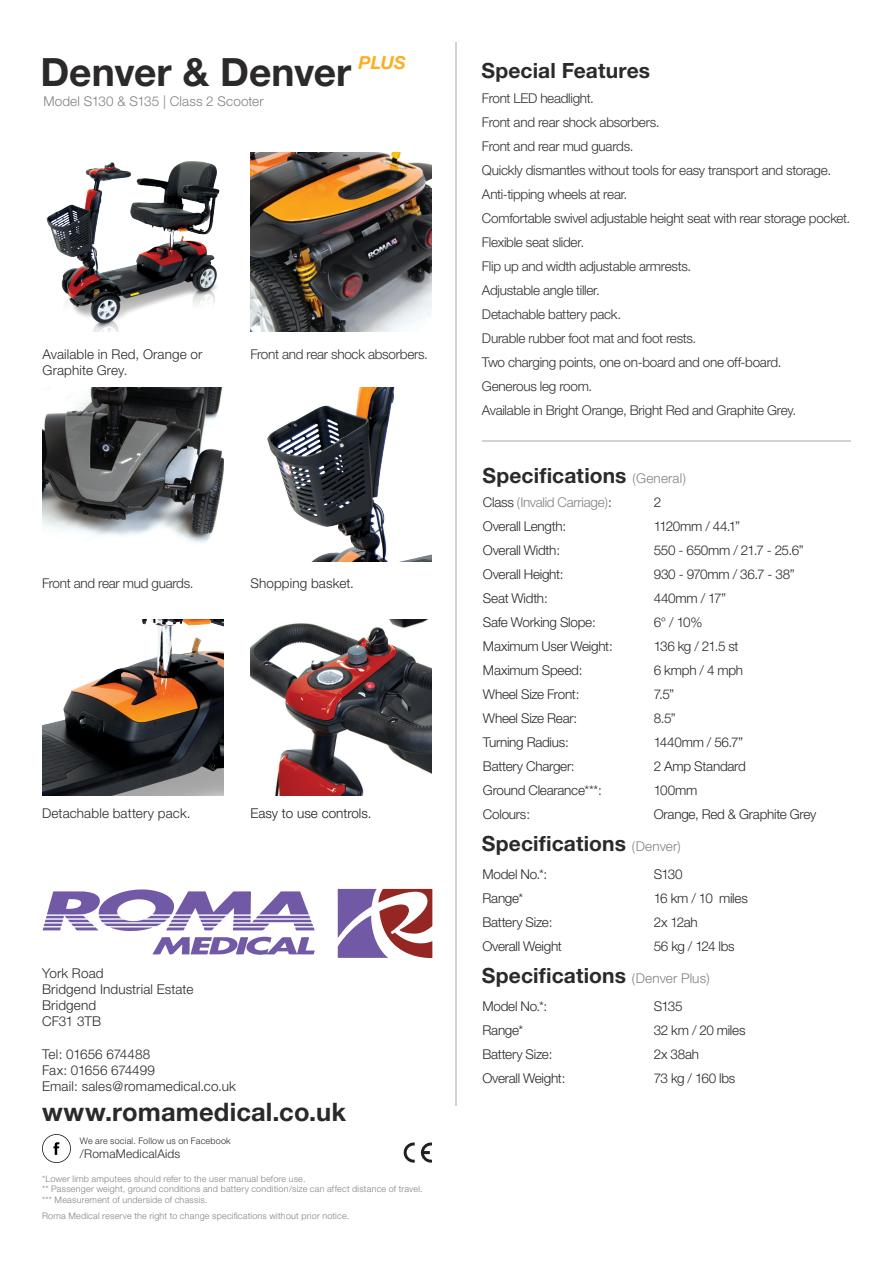
<style>
.page{position:relative;width:893px;height:1263px;background:#fff}
.page>*{position:absolute;margin:0;border:0;box-sizing:border-box;transform-origin:0 0}
.Back_Main_Heading{font:700 39px "Helvetica Neue";color:#2b292a}
.Website{font:700 25.5px "Helvetica Neue";letter-spacing:.005em;color:#2b292a}
.Small_Headings{font:700 21px "Helvetica Neue";letter-spacing:.005em;color:#2b292a}
.Front_Cover_Heading{font:italic 700 18px "Helvetica Neue";color:#fbaf20}
.Specs{font:300 13.5px "Helvetica Neue";letter-spacing:-.02em;color:#333233}
.Specs-2{font:300 13.5px "Helvetica Neue";letter-spacing:-.02em;color:#2b292a}
.Adress{font:300 13.5px "Helvetica Neue";letter-spacing:.01em;color:#2b292a}
.Features{font:300 13.5px/16.2px "Helvetica Neue";letter-spacing:.01em;color:#2b292a}
.Back_Main_Sub_Headin{font:300 13.5px "Helvetica Neue";letter-spacing:.01em;color:#808285}
.Specs-3{font:300 13.5px "Helvetica Neue";letter-spacing:-.02em;color:#808285}
.t1{font:300 13.5px "Helvetica Neue";color:#231f20}
.Small_Print{font:300 12px "Helvetica Neue";letter-spacing:.015em;color:#2b292a}
.Small_Print-2{font:300 9px "Helvetica Neue";letter-spacing:.025em;color:#808285}
.Small_Print-3{font:300 9px "Helvetica Neue";letter-spacing:.025em;color:#2b292a}
.s1{font-weight:300;font-size:13.5px;color:#808285}
.s2{color:#2b292a}
</style>
<div class="page">
<svg style="left:42px;top:1134px;width:29px;height:29px"></svg>
<svg style="left:338px;top:889px;width:94px;height:69px"></svg>
<svg style="left:43px;top:889px;width:272px;height:42px"></svg>
<svg style="left:152px;top:937px;width:163px;height:18px"></svg>
<svg style="left:404px;top:1142px;width:11px;height:20px"></svg>
<svg style="left:421px;top:1142px;width:11px;height:20px"></svg>
<img style="left:267px;top:387px;width:165px;height:175px">
<img style="left:43px;top:619px;width:181px;height:176px">
<img style="left:46px;top:161px;width:174px;height:170px">
<img style="left:250px;top:619px;width:182px;height:176px">
<img style="left:43px;top:387px;width:181px;height:156px">
<img style="left:250px;top:152px;width:182px;height:179px">
<hr style="left:455px;top:42px;width:2px;height:1063px;background:#d1d2d4">
<hr style="left:482px;top:440px;width:368px;height:1px;background:#d1d2d4">
<p class="Front_Cover_Heading" style="left:359px;top:51px;width:49px">PLUS</p>
<p class="Back_Main_Heading" style="left:40px;top:48px;width:313px">Denver &amp; Denver</p>
<p class="Back_Main_Sub_Headin" style="left:43px;top:93px;width:222px">Model S130 &amp; S135 | Class 2 Scooter</p>
<p class="Features" style="left:43px;top:346px;width:161px">Available in Red, Orange or<br>Graphite Grey.</p>
<p class="Specs" style="left:250px;top:346px;width:179px">Front and rear shock absorbers.</p>
<p class="Specs" style="left:42px;top:575px;width:153px">Front and rear mud guards.</p>
<p class="Features" style="left:250px;top:575px;width:105px">Shopping basket.</p>
<p class="Features" style="left:42px;top:805px;width:150px">Detachable battery pack.</p>
<p class="t1" style="left:250px;top:805px;width:123px">Easy to use controls.</p>
<p class="Adress" style="left:42px;top:964px;width:63px">York Road</p>
<p class="Adress" style="left:42px;top:981px;width:153px">Bridgend Industrial Estate</p>
<p class="Adress" style="left:42px;top:997px;width:56px">Bridgend</p>
<p class="Adress" style="left:42px;top:1013px;width:60px">CF31 3TB</p>
<p class="Adress" style="left:42px;top:1045px;width:110px">Tel: 01656 674488</p>
<p class="Adress" style="left:42px;top:1062px;width:114px">Fax: 01656 674499</p>
<p class="Adress" style="left:42px;top:1078px;width:195px">Email: sales@romamedical.co.uk</p>
<p class="Website" style="left:42px;top:1096px;width:305px">www.romamedical.co.uk</p>
<p class="Small_Print-3" style="left:80px;top:1135px;width:152px">We are social. Follow us on Facebook</p>
<p class="Small_Print" style="left:80px;top:1147px;width:102px">/RomaMedicalAids</p>
<p class="Small_Print-2" style="left:42px;top:1173px;width:265px">*Lower limb amputees should refer to the user manual before use.</p>
<p class="Small_Print-2" style="left:42px;top:1184px;width:382px">** Passenger weight, ground conditions and battery condition/size can affect distance of travel.</p>
<p class="Small_Print-2" style="left:42px;top:1194px;width:167px">*** Measurement of underside of chassis.</p>
<p class="Small_Print-2" style="left:42px;top:1211px;width:309px">Roma Medical reserve the right to change specifications without prior notice.</p>
<p class="Small_Headings" style="left:481px;top:57px;width:170px">Special Features</p>
<p class="Specs" style="left:482px;top:90px;width:114px">Front LED headlight.</p>
<p class="Specs" style="left:482px;top:114px;width:179px">Front and rear shock absorbers.</p>
<p class="Specs" style="left:482px;top:138px;width:153px">Front and rear mud guards.</p>
<p class="Specs" style="left:482px;top:162px;width:351px">Quickly dismantles without tools for easy transport and storage.</p>
<p class="Specs" style="left:482px;top:186px;width:147px">Anti-tipping wheels at rear.</p>
<p class="Specs" style="left:482px;top:210px;width:370px">Comfortable swivel adjustable height seat with rear storage pocket.</p>
<p class="Specs" style="left:482px;top:234px;width:104px">Flexible seat slider.</p>
<p class="Specs" style="left:482px;top:258px;width:211px">Flip up and width adjustable armrests.</p>
<p class="Specs" style="left:482px;top:282px;width:119px">Adjustable angle tiller.</p>
<p class="Specs" style="left:482px;top:306px;width:141px">Detachable battery pack.</p>
<p class="Specs" style="left:482px;top:330px;width:216px">Durable rubber foot mat and foot rests.</p>
<p class="Specs" style="left:482px;top:354px;width:301px">Two charging points, one on-board and one off-board.</p>
<p class="Specs" style="left:482px;top:378px;width:112px">Generous leg room.</p>
<p class="Specs" style="left:482px;top:402px;width:316px">Available in Bright Orange, Bright Red and Graphite Grey.</p>
<p class="Small_Headings" style="left:482px;top:462px;width:205px">Specifications <span class="s1">(General)</span></p>
<p class="Specs-3" style="left:483px;top:494px;width:130px"><span class="s2">Class</span> (Invalid Carriage)<span class="s2">:</span></p>
<p class="Specs-2" style="left:483px;top:518px;width:85px">Overall Length:</p>
<p class="Specs-2" style="left:483px;top:542px;width:79px">Overall Width:</p>
<p class="Specs-2" style="left:483px;top:566px;width:82px">Overall Height:</p>
<p class="Specs-2" style="left:483px;top:590px;width:66px">Seat Width:</p>
<p class="Specs-2" style="left:483px;top:614px;width:114px">Safe Working Slope:</p>
<p class="Specs-2" style="left:483px;top:638px;width:131px">Maximum User Weight:</p>
<p class="Specs-2" style="left:483px;top:662px;width:101px">Maximum Speed:</p>
<p class="Specs-2" style="left:483px;top:686px;width:98px">Wheel Size Front:</p>
<p class="Specs-2" style="left:483px;top:710px;width:96px">Wheel Size Rear:</p>
<p class="Specs-2" style="left:483px;top:734px;width:87px">Turning Radius:</p>
<p class="Specs-2" style="left:483px;top:758px;width:93px">Battery Charger:</p>
<p class="Specs-2" style="left:483px;top:782px;width:120px">Ground Clearance***:</p>
<p class="Specs-2" style="left:483px;top:806px;width:49px">Colours:</p>
<p class="Specs-2" style="left:654px;top:494px;width:9px">2</p>
<p class="Specs-2" style="left:654px;top:518px;width:88px">1120mm / 44.1”</p>
<p class="Specs-2" style="left:654px;top:542px;width:152px">550 - 650mm / 21.7 - 25.6”</p>
<p class="Specs-2" style="left:654px;top:566px;width:143px">930 - 970mm / 36.7 - 38”</p>
<p class="Specs-2" style="left:654px;top:590px;width:74px">440mm / 17”</p>
<p class="Specs-2" style="left:654px;top:614px;width:50px">6° / 10%</p>
<p class="Specs-2" style="left:654px;top:638px;width:86px">136 kg / 21.5 st</p>
<p class="Specs-2" style="left:654px;top:662px;width:91px">6 kmph / 4 mph</p>
<p class="Specs-2" style="left:654px;top:686px;width:22px">7.5”</p>
<p class="Specs-2" style="left:654px;top:710px;width:24px">8.5”</p>
<p class="Specs-2" style="left:654px;top:734px;width:91px">1440mm / 56.7”</p>
<p class="Specs-2" style="left:654px;top:758px;width:94px">2 Amp Standard</p>
<p class="Specs-2" style="left:654px;top:782px;width:45px">100mm</p>
<p class="Specs-2" style="left:654px;top:806px;width:164px">Orange, Red &amp; Graphite Grey</p>
<p class="Small_Headings" style="left:482px;top:830px;width:200px">Specifications <span class="s1">(Denver)</span></p>
<p class="Specs-2" style="left:482px;top:866px;width:66px">Model No.*:</p>
<p class="Specs-2" style="left:482px;top:890px;width:42px">Range*</p>
<p class="Specs-2" style="left:482px;top:914px;width:72px">Battery Size:</p>
<p class="Specs-2" style="left:482px;top:938px;width:81px">Overall Weight</p>
<p class="Specs-2" style="left:654px;top:866px;width:30px">S130</p>
<p class="Specs-2" style="left:654px;top:890px;width:96px">16 km / 10 miles</p>
<p class="Specs-2" style="left:654px;top:914px;width:46px">2x 12ah</p>
<p class="Specs-2" style="left:654px;top:938px;width:82px">56 kg / 124 lbs</p>
<p class="Small_Headings" style="left:482px;top:962px;width:229px">Specifications <span class="s1">(Denver Plus)</span></p>
<p class="Specs-2" style="left:482px;top:998px;width:66px">Model No.*:</p>
<p class="Specs-2" style="left:482px;top:1022px;width:42px">Range*</p>
<p class="Specs-2" style="left:482px;top:1046px;width:72px">Battery Size:</p>
<p class="Specs-2" style="left:482px;top:1070px;width:84px">Overall Weight:</p>
<p class="Specs-2" style="left:654px;top:998px;width:30px">S135</p>
<p class="Specs-2" style="left:654px;top:1022px;width:93px">32 km / 20 miles</p>
<p class="Specs-2" style="left:654px;top:1046px;width:47px">2x 38ah</p>
<p class="Specs-2" style="left:654px;top:1070px;width:83px">73 kg / 160 lbs</p>
</div>
